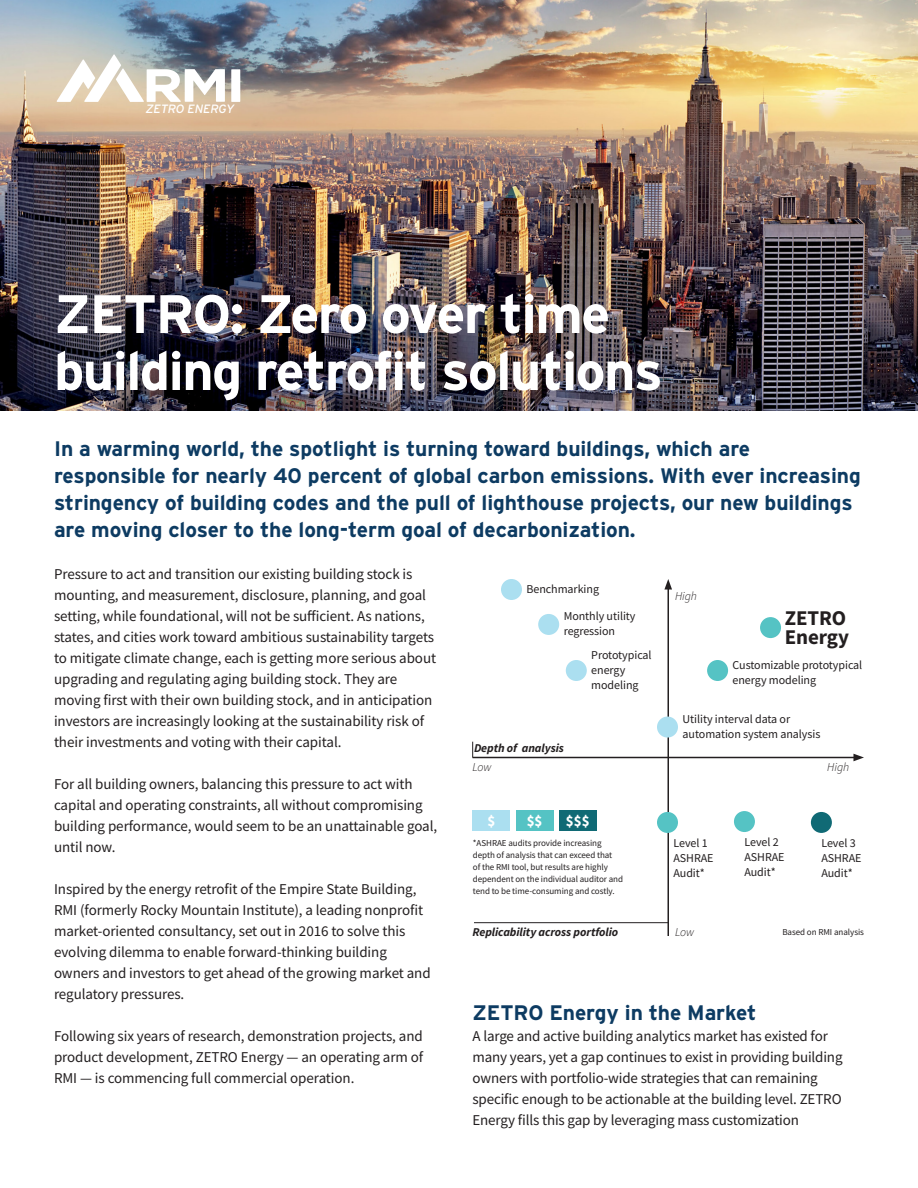
<style>
.page{position:relative;width:918px;height:1188px;background:#fff}
.page>*{position:absolute;margin:0;border:0;box-sizing:border-box;transform-origin:0 0}
.t1{font:700 54px/57px "Interstate";letter-spacing:-.03em;color:#fff}
.Body_copy{font:700 21px/27px "Interstate";letter-spacing:-.005em;color:#0d3b62}
.Body_copy-2{font:700 21px/19.5px "Source Sans Pro";letter-spacing:-.005em;color:#231f20}
.Body_copy-3{font:15px/21px "Source Sans Pro";letter-spacing:-.005em;color:#231f20}
.Body_copy-4{font:700 15px "Source Sans Pro";color:#fff}
.Body_copy-5{font:12px/15px "Source Sans Pro";letter-spacing:-.005em;color:#231f20}
.Body_copy-6{font:italic 700 12px "Source Sans Pro";letter-spacing:-.005em;color:#231f20}
.Body_copy-7{font:italic 300 12px "Source Sans Pro";letter-spacing:-.005em;color:#231f20}
.t2{font:italic 12px "Interstate";letter-spacing:-.015em;color:#fff}
.Body_copy-8{font:9px/12px "Source Sans Pro";letter-spacing:-.005em;color:#231f20}
</style>
<div class="page">
<img style="left:0;top:0;width:918px;height:411px">
<svg style="left:57px;top:54px;width:168px;height:48px"></svg>
<div style="left:231px;top:69px;width:9px;height:33px;background:#fff"></div>
<div style="left:501px;top:579px;width:21px;height:21px;background:#abdff0;border-radius:50%"></div>
<hr style="left:472px;top:757px;width:384px;height:1px;background:#231f20">
<svg style="left:853px;top:754px;width:11px;height:7px"></svg>
<hr style="left:668px;top:587px;width:1px;height:349px;background:#231f20">
<svg style="left:664px;top:579px;width:8px;height:11px"></svg>
<div style="left:657px;top:717px;width:21px;height:21px;background:#abdff0;border-radius:50%"></div>
<div style="left:538px;top:614px;width:21px;height:21px;background:#abdff0;border-radius:50%"></div>
<div style="left:566px;top:660px;width:21px;height:21px;background:#abdff0;border-radius:50%"></div>
<div style="left:657px;top:812px;width:21px;height:21px;background:#55c3c4;border-radius:50%"></div>
<div style="left:707px;top:660px;width:21px;height:21px;background:#55c3c4;border-radius:50%"></div>
<div style="left:811px;top:812px;width:21px;height:21px;background:#106a75;border-radius:50%"></div>
<div style="left:734px;top:811px;width:21px;height:21px;background:#55c3c4;border-radius:50%"></div>
<div style="left:760px;top:617px;width:21px;height:21px;background:#55c3c4;border-radius:50%"></div>
<hr style="left:474px;top:922px;width:194px;height:1px;background:#231f20">
<svg style="left:472px;top:742px;width:1px;height:16px"></svg>
<div style="left:473px;top:810px;width:37px;height:21px;background:#abdff0"></div>
<div style="left:516px;top:810px;width:37px;height:21px;background:#55c3c4"></div>
<div style="left:559px;top:810px;width:37px;height:21px;background:#106a75"></div>
<p class="t2" style="left:146px;top:102px;width:90px">ZETRO ENERGY</p>
<p class="t1" style="left:54px;top:285px;width:610px">ZETRO: Zero over time building retrofit solutions</p>
<p class="Body_copy" style="left:54px;top:435px;width:808px">In a warming world, the spotlight is turning toward buildings, which are responsible for nearly 40 percent of global carbon emissions. With ever increasing stringency of building codes and the pull of lighthouse projects, our new buildings are moving closer to the long-term goal of decarbonization.</p>
<p class="Body_copy-3" style="left:54px;top:563px;width:384px">Pressure to act and transition our existing building stock is mounting, and measurement, disclosure, planning, and goal setting, while foundational, will not be sufficient. As nations, states, and cities work toward ambitious sustainability targets to mitigate climate change, each is getting more serious about upgrading and regulating aging building stock. They are moving first with their own building stock, and in anticipation investors are increasingly looking at the sustainability risk of their investments and voting with their capital.</p>
<p class="Body_copy-3" style="left:54px;top:773px;width:385px">For all building owners, balancing this pressure to act with capital and operating constraints, all without compromising building performance, would seem to be an unattainable goal, until now.</p>
<p class="Body_copy-3" style="left:54px;top:878px;width:378px">Inspired by the energy retrofit of the Empire State Building, RMI (formerly Rocky Mountain Institute), a leading nonprofit market-oriented consultancy, set out in 2016 to solve this evolving dilemma to enable forward-thinking building owners and investors to get ahead of the growing market and regulatory pressures.</p>
<p class="Body_copy-3" style="left:54px;top:1025px;width:371px;text-align:justify">Following six years of research, demonstration projects, and product development, ZETRO Energy — an operating arm of RMI — is commencing full commercial operation.</p>
<p class="Body_copy-5" style="left:526px;top:581px;width:74px">Benchmarking</p>
<p class="Body_copy-5" style="left:564px;top:608px;width:73px">Monthly utility regression</p>
<p class="Body_copy-5" style="left:591px;top:647px;width:62px">Prototypical energy modeling</p>
<p class="Body_copy-6" style="left:474px;top:740px;width:91px">Depth of analysis</p>
<p class="Body_copy-7" style="left:675px;top:589px;width:24px">High</p>
<p class="Body_copy-2" style="left:785px;top:608px;width:66px">ZETRO<br>Energy</p>
<p class="Body_copy-5" style="left:733px;top:657px;width:131px">Customizable prototypical energy modeling</p>
<p class="Body_copy-5" style="left:683px;top:711px;width:139px">Utility interval data or automation system analysis</p>
<p class="Body_copy-7" style="left:472px;top:760px;width:21px">Low</p>
<p class="Body_copy-7" style="left:827px;top:760px;width:24px">High</p>
<p class="Body_copy-4" style="left:488px;top:811px;width:9px">$</p>
<p class="Body_copy-4" style="left:527px;top:811px;width:17px">$$</p>
<p class="Body_copy-4" style="left:566px;top:811px;width:25px">$$$</p>
<p class="Body_copy-8" style="left:473px;top:837px;width:152px">*ASHRAE audits provide increasing depth of analysis that can exceed that<br>of the RMI tool, but results are highly dependent on the individual auditor and tend to be time-consuming and costly.</p>
<p class="Body_copy-6" style="left:472px;top:924px;width:147px">Replicability across portfolio</p>
<p class="Body_copy-5" style="left:674px;top:835px;width:42px">Level 1<br>ASHRAE<br>Audit*</p>
<p class="Body_copy-7" style="left:675px;top:925px;width:21px">Low</p>
<p class="Body_copy-5" style="left:744px;top:834px;width:42px">Level 2<br>ASHRAE<br>Audit*</p>
<p class="Body_copy-5" style="left:821px;top:835px;width:42px">Level 3<br>ASHRAE<br>Audit*</p>
<p class="Body_copy-8" style="left:782px;top:926px;width:83px">Based on RMI analysis</p>
<p class="Body_copy" style="left:472px;top:999px;width:285px">ZETRO Energy in the Market</p>
<p class="Body_copy-3" style="left:472px;top:1025px;width:372px">A large and active building analytics market has existed for many years, yet a gap continues to exist in providing building owners with portfolio-wide strategies that can remaining specific enough to be actionable at the building level. ZETRO Energy fills this gap by leveraging mass customization</p>
</div>
